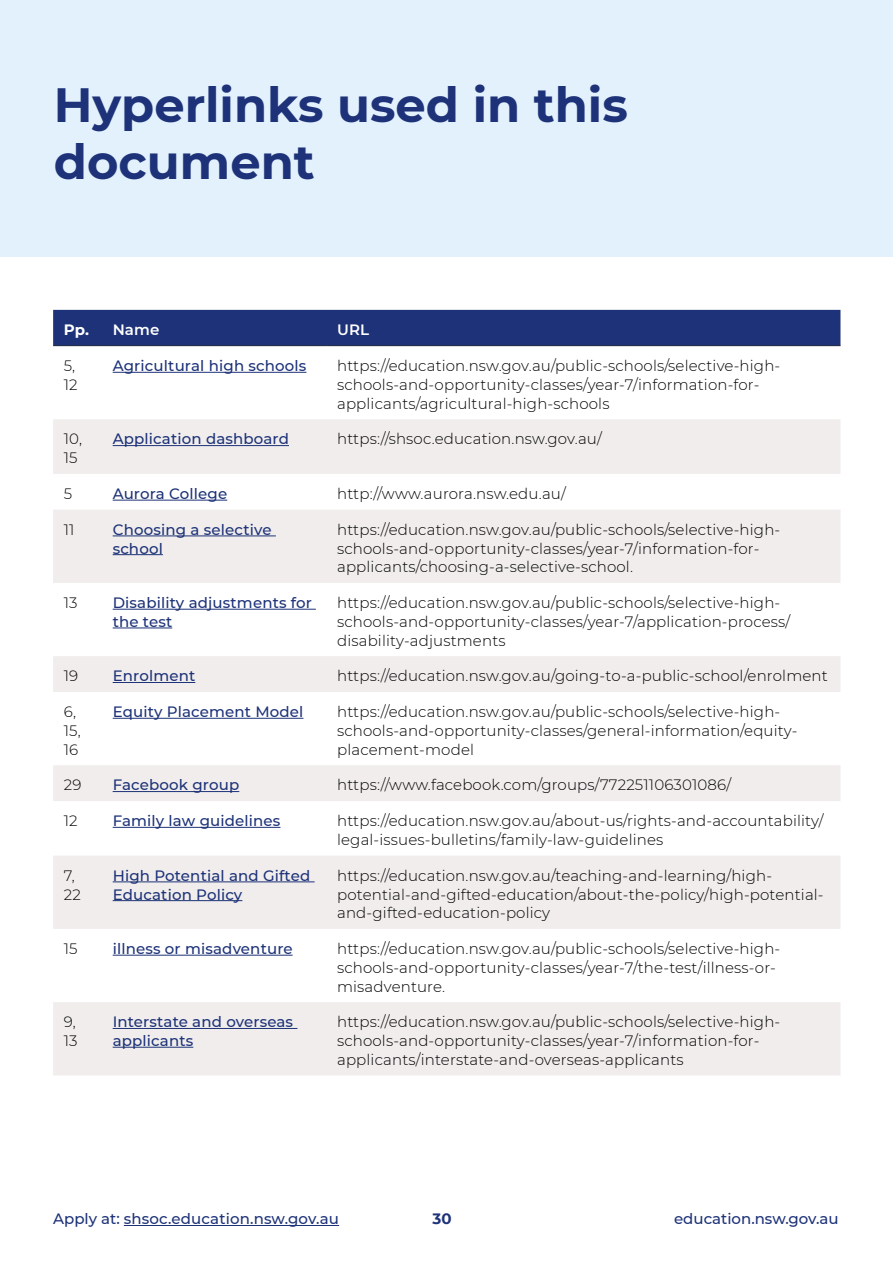
<style>
.page{position:relative;width:893px;height:1263px;background:#fff}
.page>*{position:absolute;margin:0;border:0;box-sizing:border-box;transform-origin:0 0}
.Heading_1{font:700 48px/57px "Montserrat";color:#1d3278}
.Table_Row{font:300 15px/18.8px "Montserrat";letter-spacing:.01em;color:#000}
.Table_Row-2{font:500 15px/18.8px "Montserrat";letter-spacing:.01em;color:#1d3278}
.Header_Row{font:600 15px "Montserrat";letter-spacing:.01em;color:#fff}
.Header_Row-2{font:700 15px "Montserrat";color:#fff}
.t1{font:700 15px "Montserrat";color:#1d3278}
</style>
<div class="page">
<hr style="left:124px;top:1225px;width:215px;height:1px;background:#1d3278">
<div style="left:0;top:0;width:893px;height:257px;background:#e3f1fc"></div>
<div style="left:53px;top:310px;width:787px;height:35px;background:#1d3278"></div>
<svg style="left:53px;top:419px;width:787px;height:656px;fill:#f0edec"></svg>
<hr style="left:53px;top:345px;width:49px;height:1px;background:#1b223a">
<hr style="left:102px;top:345px;width:224px;height:1px;background:#1b223a">
<hr style="left:326px;top:345px;width:514px;height:1px;background:#1b223a">
<hr style="left:113px;top:372px;width:193px;height:1px;background:#1d3278">
<hr style="left:113px;top:445px;width:176px;height:1px;background:#1d3278">
<hr style="left:113px;top:500px;width:114px;height:1px;background:#1d3278">
<hr style="left:113px;top:535px;width:163px;height:1px;background:#1d3278">
<hr style="left:113px;top:554px;width:50px;height:1px;background:#1d3278">
<hr style="left:113px;top:609px;width:203px;height:1px;background:#1d3278">
<hr style="left:113px;top:628px;width:59px;height:1px;background:#1d3278">
<hr style="left:113px;top:682px;width:82px;height:1px;background:#1d3278">
<hr style="left:113px;top:718px;width:190px;height:1px;background:#1d3278">
<hr style="left:113px;top:791px;width:126px;height:1px;background:#1d3278">
<hr style="left:113px;top:827px;width:167px;height:1px;background:#1d3278">
<hr style="left:113px;top:881px;width:202px;height:1px;background:#1d3278">
<hr style="left:113px;top:900px;width:129px;height:1px;background:#1d3278">
<hr style="left:113px;top:955px;width:180px;height:1px;background:#1d3278">
<hr style="left:113px;top:1028px;width:184px;height:1px;background:#1d3278">
<hr style="left:113px;top:1047px;width:80px;height:1px;background:#1d3278">
<h1 class="Heading_1" style="left:54px;top:74px;width:576px">Hyperlinks used in this document</h1>
<p class="Header_Row-2" style="left:64px;top:319px;width:27px">Pp.</p>
<p class="Header_Row" style="left:113px;top:319px;width:48px">Name</p>
<p class="Header_Row" style="left:337px;top:319px;width:34px">URL</p>
<p class="Table_Row" style="left:64px;top:356px;width:15px">5,<br>12</p>
<p class="Table_Row-2" style="left:113px;top:356px;width:195px">Agricultural high schools</p>
<p class="Table_Row" style="left:337px;top:356px;width:445px">https://education.nsw.gov.au/public-schools/selective-high&shy;schools-and-opportunity-classes/year-7/information-for&shy;applicants/agricultural-high-schools</p>
<p class="Table_Row" style="left:64px;top:429px;width:20px">10,<br>15</p>
<p class="Table_Row-2" style="left:113px;top:429px;width:178px">Application dashboard</p>
<p class="Table_Row" style="left:337px;top:429px;width:266px">https://shsoc.education.nsw.gov.au/</p>
<p class="Table_Row" style="left:64px;top:484px;width:10px">5</p>
<p class="Table_Row-2" style="left:113px;top:484px;width:116px">Aurora College</p>
<p class="Table_Row" style="left:337px;top:484px;width:230px">http://www.aurora.nsw.edu.au/</p>
<p class="Table_Row" style="left:64px;top:520px;width:12px">11</p>
<p class="Table_Row-2" style="left:113px;top:519px;width:160px">Choosing a selective school</p>
<p class="Table_Row" style="left:337px;top:520px;width:445px">https://education.nsw.gov.au/public-schools/selective-high&shy;schools-and-opportunity-classes/year-7/information-for&shy;applicants/choosing-a-selective-school.</p>
<p class="Table_Row" style="left:64px;top:593px;width:15px">13</p>
<p class="Table_Row-2" style="left:113px;top:593px;width:201px">Disability adjustments for the test</p>
<p class="Table_Row" style="left:337px;top:593px;width:455px">https://education.nsw.gov.au/public-schools/selective-high&shy;schools-and-opportunity-classes/year-7/application-process/ disability-adjustments</p>
<p class="Table_Row" style="left:64px;top:666px;width:16px">19</p>
<p class="Table_Row-2" style="left:113px;top:666px;width:84px">Enrolment</p>
<p class="Table_Row" style="left:337px;top:666px;width:492px">https://education.nsw.gov.au/going-to-a-public-school/enrolment</p>
<p class="Table_Row" style="left:64px;top:702px;width:18px">6,<br>15,<br>16</p>
<p class="Table_Row-2" style="left:113px;top:702px;width:192px">Equity Placement Model</p>
<p class="Table_Row" style="left:337px;top:702px;width:462px">https://education.nsw.gov.au/public-schools/selective-high&shy;schools-and-opportunity-classes/general-information/equity&shy;placement-model</p>
<p class="Table_Row" style="left:64px;top:775px;width:19px">29</p>
<p class="Table_Row-2" style="left:113px;top:775px;width:128px">Facebook group</p>
<p class="Table_Row" style="left:337px;top:775px;width:396px">https://www.facebook.com/groups/772251106301086/</p>
<p class="Table_Row" style="left:64px;top:811px;width:15px">12</p>
<p class="Table_Row-2" style="left:113px;top:811px;width:169px">Family law guidelines</p>
<p class="Table_Row" style="left:337px;top:811px;width:488px">https://education.nsw.gov.au/about-us/rights-and-accountability/ legal-issues-bulletins/family-law-guidelines</p>
<p class="Table_Row" style="left:64px;top:865px;width:19px">7,<br>22</p>
<p class="Table_Row-2" style="left:113px;top:865px;width:199px">High Potential and Gifted<br>Education Policy</p>
<p class="Table_Row" style="left:337px;top:865px;width:488px">https://education.nsw.gov.au/teaching-and-learning/high&shy;potential-and-gifted-education/about-the-policy/high-potential&shy;and-gifted-education-policy</p>
<p class="Table_Row" style="left:64px;top:939px;width:15px">15</p>
<p class="Table_Row-2" style="left:113px;top:939px;width:181px">illness or misadventure</p>
<p class="Table_Row" style="left:337px;top:939px;width:445px">https://education.nsw.gov.au/public-schools/selective-high&shy;schools-and-opportunity-classes/year-7/the-test/illness-or&shy;misadventure.</p>
<p class="Table_Row" style="left:64px;top:1012px;width:15px">9,<br>13</p>
<p class="Table_Row-2" style="left:113px;top:1012px;width:182px">Interstate and overseas applicants</p>
<p class="Table_Row" style="left:337px;top:1012px;width:445px">https://education.nsw.gov.au/public-schools/selective-high&shy;schools-and-opportunity-classes/year-7/information-for&shy;applicants/interstate-and-overseas-applicants</p>
<p class="Table_Row-2" style="left:53px;top:1209px;width:287px">Apply at: shsoc.education.nsw.gov.au</p>
<p class="t1" style="left:433px;top:1208px;width:21px">30</p>
<p class="Table_Row-2" style="left:674px;top:1209px;width:166px">education.nsw.gov.au</p>
</div>
